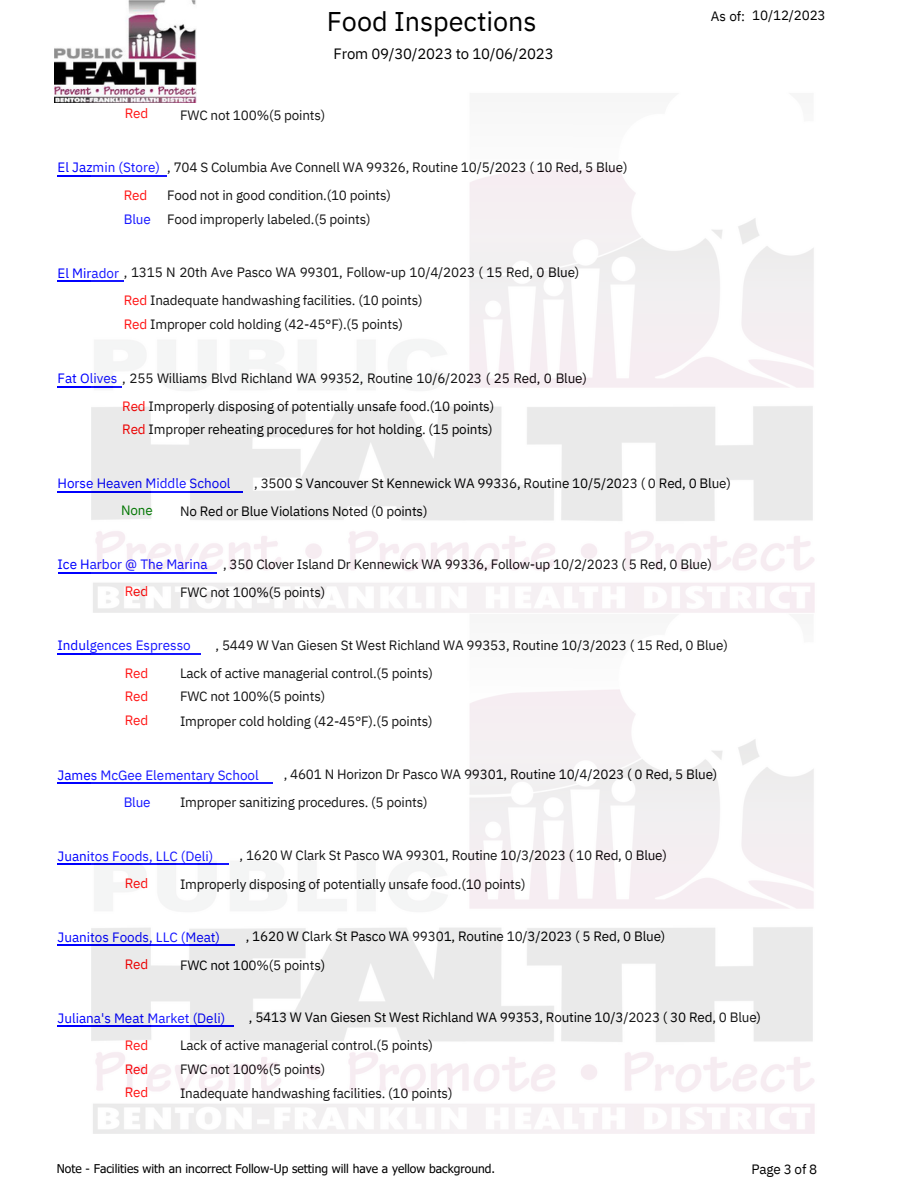
<style>
.page{position:relative;width:918px;height:1188px;background:#fff}
.page>*{position:absolute;margin:0;border:0;box-sizing:border-box;transform-origin:0 0}
.t1{font:27px "IBM Plex Sans";color:#000}
.t2{font:15px "IBM Plex Sans";letter-spacing:-.015em;color:#000}
.t3{font:13.5px "IBM Plex Sans";letter-spacing:-.015em;color:#000}
.t4{font:13.5px/23.7px "IBM Plex Sans";color:#00f}
.t5{font:13.5px/23.7px "IBM Plex Sans";letter-spacing:-.01em;color:#f00;text-align:justify}
.t6{font:13.5px "IBM Plex Sans";color:#008000}
.t7{font:12px "Tahoma";color:#000}
.s1{color:#f00}
.s2{color:#00f}
</style>
<div class="page">
<img style="left:54px;top:0;width:143px;height:102px">
<hr style="left:58px;top:175px;width:109px;height:2px;background:#00f">
<hr style="left:58px;top:281px;width:66px;height:1px;background:#00f">
<hr style="left:58px;top:386px;width:64px;height:1px;background:#00f">
<hr style="left:58px;top:491px;width:185px;height:2px;background:#00f">
<hr style="left:58px;top:572px;width:159px;height:1px;background:#00f">
<hr style="left:58px;top:653px;width:143px;height:1px;background:#00f">
<hr style="left:58px;top:783px;width:215px;height:1px;background:#00f">
<hr style="left:58px;top:864px;width:171px;height:1px;background:#00f">
<hr style="left:58px;top:945px;width:177px;height:1px;background:#00f">
<hr style="left:58px;top:1025px;width:176px;height:2px;background:#00f">
<img style="left:92px;top:92px;width:723px;height:1042px">
<p class="t1" style="left:327px;top:3px;width:211px">Food Inspections</p>
<p class="t2" style="left:334px;top:44px;width:222px">From 09/30/2023 to 10/06/2023</p>
<p class="t3" style="left:711px;top:7px;width:36px">As of:</p>
<p class="t3" style="left:752px;top:6px;width:75px">10/12/2023</p>
<p class="t5" style="left:125px;top:101px;width:25px">Red</p>
<p class="t3" style="left:180px;top:106px;width:147px">FWC not 100%(5 points)</p>
<p class="t4" style="left:58px;top:155px;width:104px">El Jazmin (Store)</p>
<p class="t4" style="left:124px;top:183px;width:29px"><span class="s1">Red<br></span>Blue</p>
<p class="t3" style="left:167px;top:158px;width:462px">, 704 S Columbia Ave Connell WA 99326, Routine 10/5/2023 ( 10 Red, 5 Blue)</p>
<p class="t3" style="left:167px;top:186px;width:225px">Food not in good condition.(10 points)</p>
<p class="t3" style="left:167px;top:210px;width:205px">Food improperly labeled.(5 points)</p>
<p class="t3" style="left:58px;top:263px;width:523px"><span class="s2">El Mirador</span> , 1315 N 20th Ave Pasco WA 99301, Follow-up 10/4/2023 ( 15 Red, 0 Blue)</p>
<p class="t3" style="left:124px;top:292px;width:300px"><span class="s1">Red</span> Inadequate handwashing facilities. (10 points)</p>
<p class="t3" style="left:124px;top:315px;width:281px"><span class="s1">Red</span> Improper cold holding (42-45°F).(5 points)</p>
<p class="t3" style="left:58px;top:369px;width:531px"><span class="s2">Fat Olives</span> , 255 Williams Blvd Richland WA 99352, Routine 10/6/2023 ( 25 Red, 0 Blue)</p>
<p class="t3" style="left:122px;top:397px;width:373px"><span class="s1">Red</span> Improperly disposing of potentially unsafe food.(10 points)</p>
<p class="t3" style="left:122px;top:421px;width:372px"><span class="s1">Red</span> Improper reheating procedures for hot holding. (15 points)</p>
<p class="t3" style="left:254px;top:474px;width:478px">, 3500 S Vancouver St Kennewick WA 99336, Routine 10/5/2023 ( 0 Red, 0 Blue)</p>
<p class="t3" style="left:180px;top:502px;width:249px">No Red or Blue Violations Noted (0 points)</p>
<p class="t4" style="left:58px;top:471px;width:174px">Horse Heaven Middle School</p>
<p class="t6" style="left:121px;top:501px;width:33px">None</p>
<p class="t3" style="left:223px;top:555px;width:490px">, 350 Clover Island Dr Kennewick WA 99336, Follow-up 10/2/2023 ( 5 Red, 0 Blue)</p>
<p class="t3" style="left:180px;top:583px;width:147px">FWC not 100%(5 points)</p>
<p class="t4" style="left:58px;top:552px;width:152px">Ice Harbor @ The Marina</p>
<p class="t5" style="left:125px;top:579px;width:25px">Red</p>
<p class="t3" style="left:216px;top:636px;width:514px">, 5449 W Van Giesen St West Richland WA 99353, Routine 10/3/2023 ( 15 Red, 0 Blue)</p>
<p class="t3" style="left:180px;top:664px;width:254px">Lack of active managerial control.(5 points)</p>
<p class="t3" style="left:180px;top:688px;width:147px">FWC not 100%(5 points)</p>
<p class="t3" style="left:180px;top:712px;width:254px">Improper cold holding (42-45°F).(5 points)</p>
<p class="t4" style="left:58px;top:633px;width:135px">Indulgences Espresso</p>
<p class="t5" style="left:125px;top:661px;width:25px">Red Red Red</p>
<p class="t3" style="left:284px;top:765px;width:435px">, 4601 N Horizon Dr Pasco WA 99301, Routine 10/4/2023 ( 0 Red, 5 Blue)</p>
<p class="t3" style="left:180px;top:794px;width:249px">Improper sanitizing procedures. (5 points)</p>
<p class="t4" style="left:58px;top:763px;width:203px">James McGee Elementary School</p>
<p class="t4" style="left:124px;top:790px;width:29px">Blue</p>
<p class="t3" style="left:240px;top:847px;width:429px">, 1620 W Clark St Pasco WA 99301, Routine 10/3/2023 ( 10 Red, 0 Blue)</p>
<p class="t3" style="left:180px;top:875px;width:347px">Improperly disposing of potentially unsafe food.(10 points)</p>
<p class="t4" style="left:58px;top:844px;width:157px">Juanitos Foods, LLC (Deli)</p>
<p class="t5" style="left:125px;top:871px;width:25px">Red</p>
<p class="t3" style="left:246px;top:928px;width:421px">, 1620 W Clark St Pasco WA 99301, Routine 10/3/2023 ( 5 Red, 0 Blue)</p>
<p class="t3" style="left:180px;top:956px;width:147px">FWC not 100%(5 points)</p>
<p class="t4" style="left:58px;top:925px;width:164px">Juanitos Foods, LLC (Meat)</p>
<p class="t5" style="left:125px;top:952px;width:25px">Red</p>
<p class="t3" style="left:249px;top:1008px;width:514px">, 5413 W Van Giesen St West Richland WA 99353, Routine 10/3/2023 ( 30 Red, 0 Blue)</p>
<p class="t3" style="left:180px;top:1036px;width:254px">Lack of active managerial control.(5 points)</p>
<p class="t3" style="left:180px;top:1060px;width:147px">FWC not 100%(5 points)</p>
<p class="t3" style="left:180px;top:1084px;width:274px">Inadequate handwashing facilities. (10 points)</p>
<p class="t4" style="left:58px;top:1006px;width:169px">Juliana's Meat Market (Deli)</p>
<p class="t5" style="left:125px;top:1033px;width:25px">Red Red Red</p>
<p class="t7" style="left:57px;top:1161px;width:440px">Note - Facilities with an incorrect Follow-Up setting will have a yellow background.</p>
<p class="t3" style="left:751px;top:1160px;width:67px">Page 3 of 8</p>
</div>
